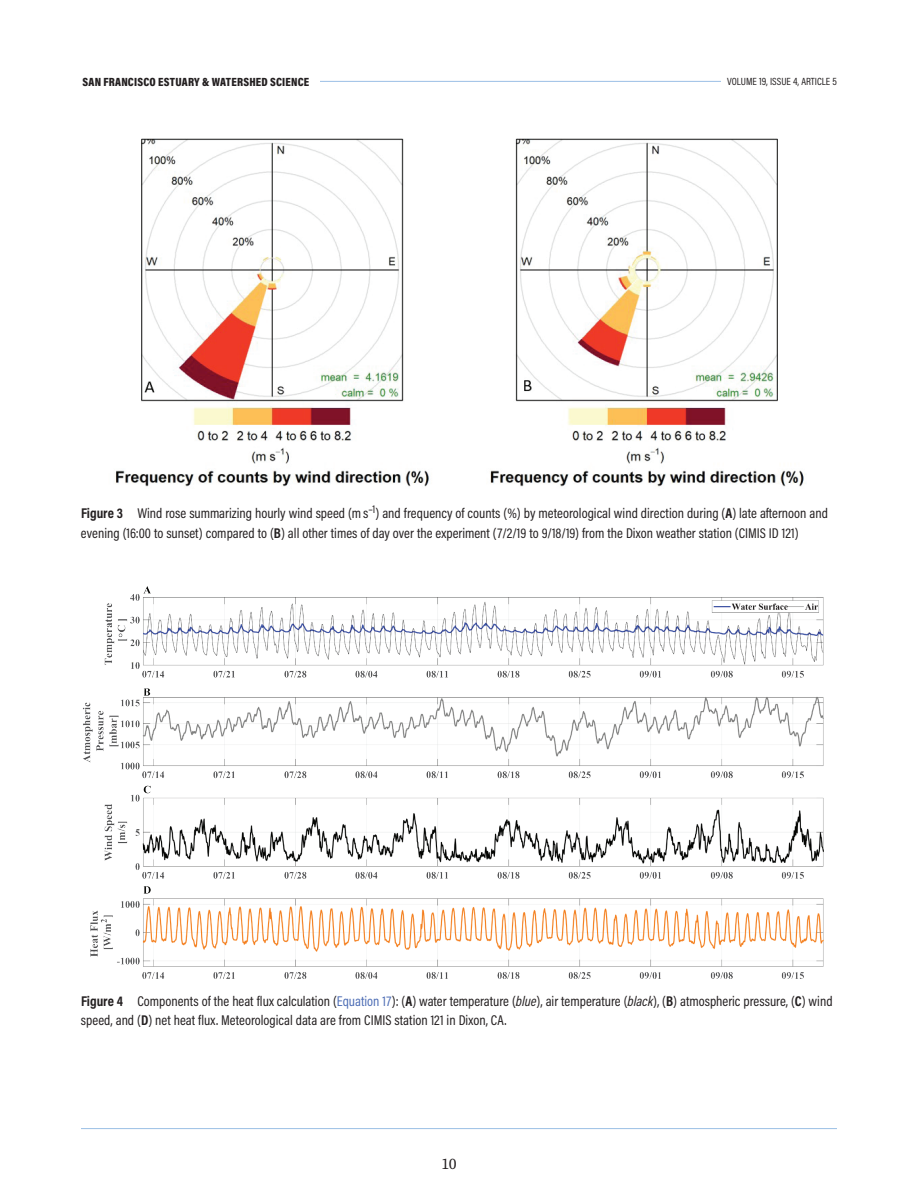
<style>
.page{position:relative;width:918px;height:1188px;background:#fff}
.page>*{position:absolute;margin:0;border:0;box-sizing:border-box;transform-origin:0 0}
.t1{font:15.75px "Source Serif Pro";color:#231f20}
.t2{font:14.25px/19.5px "Acumin Pro Cond";color:#231f20}
.t3{font:900 12px "Acumin Pro Cond";letter-spacing:.015em;color:#231f20}
.t4{font:10.5px "Acumin Pro Cond";color:#231f20}
.s1{font-weight:700}
.s2{color:#4d6db5}
.s3{font-style:italic}
</style>
<div class="page">
<hr style="left:81px;top:81px;width:743px;height:1px;background:#9abfe5">
<div style="left:81px;top:70px;width:239px;height:22px;background:#fff"></div>
<hr style="left:81px;top:1128px;width:756px;height:1px;background:#9abfe5">
<div style="left:722px;top:70px;width:115px;height:22px;background:#fff"></div>
<img style="left:115px;top:138px;width:691px;height:349px">
<img style="left:83px;top:586px;width:740px;height:393px">
<p class="t3" style="left:82px;top:74px;width:228px">SAN FRANCISCO ESTUARY &amp; WATERSHED SCIENCE</p>
<p class="t4" style="left:727px;top:75px;width:111px">VOLUME 19, ISSUE 4, ARTICLE 5</p>
<p class="t2" style="left:81px;top:503px;width:749px"><span class="s1">Figure 3</span> Wind rose summarizing hourly wind speed (ms<sup>–1</sup>) and frequency of counts (%) by meteorological wind direction during (<span class="s1">A</span>) late afternoon and evening (16:00 to sunset) compared to (<span class="s1">B</span>) all other times of day over the experiment (7/2/19 to 9/18/19) from the Dixon weather station (CIMIS ID 121)</p>
<p class="t2" style="left:81px;top:991px;width:753px"><span class="s1">Figure 4</span> Components of the heat flux calculation (<span class="s2">Equation 17</span>): (<span class="s1">A</span>) water temperature (<span class="s3">blue</span>), air temperature (<span class="s3">black</span>), (<span class="s1">B</span>) atmospheric pressure, (<span class="s1">C</span>) wind speed, and (<span class="s1">D</span>) net heat flux. Meteorological data are from CIMIS station 121 in Dixon, CA.</p>
<p class="t1" style="left:442px;top:1153px;width:17px">10</p>
</div>
